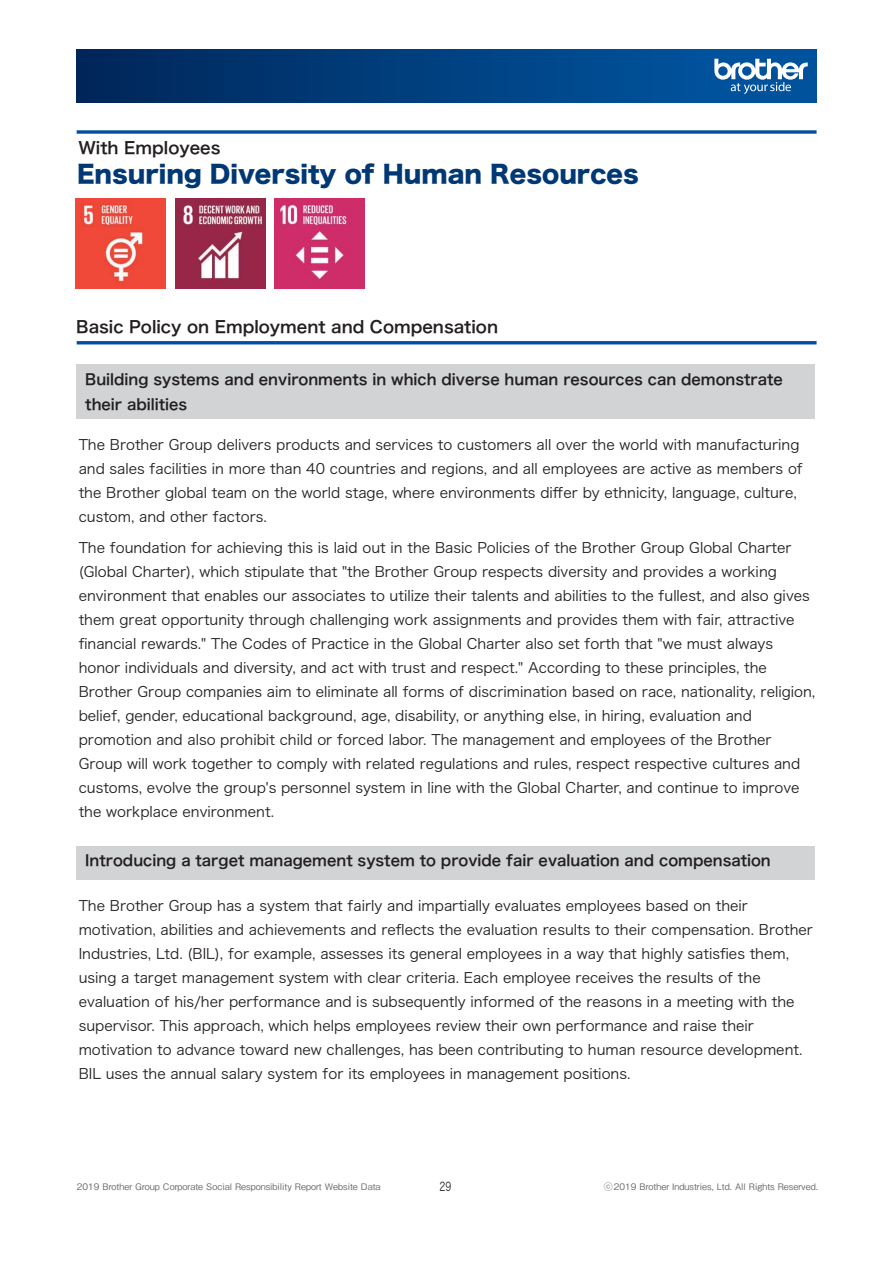
<style>
.page{position:relative;width:893px;height:1263px;background:#fff}
.page>*{position:absolute;margin:0;border:0;box-sizing:border-box;transform-origin:0 0}
.t1{font:24px "Hira Kaku Std N W8 90 pv RKSJ H";color:#003874}
.t2{font:16.5px "Hira Kaku Pro W6 90 pv RKSJ H";color:#231f20}
.t3{font:15px/25.3px "Hira Kaku Pro W6 90 pv RKSJ H";color:#231f20}
.t4{font:14.25px/24px "Hira Kaku Pro W3 90 pv RKSJ H";color:#231f20}
.t5{font:12px "Hira Kaku Pro W3 90 pv RKSJ H";color:#231f20;scale:.75 1}
.t6{font:9px "Gothic BBB Pro Medium 90 pv RKSJ H";color:#6d6e70}
</style>
<div class="page">
<div style="left:76px;top:50px;width:741px;height:52px;background:linear-gradient(to right,#00275b,#0159a5)"></div>
<svg style="left:714px;top:59px;width:94px;height:35px"></svg>
<svg style="left:77px;top:130px;width:739px;height:4px;background:#2868af"></svg>
<hr style="left:77px;top:341px;width:739px;height:3px;background:#034ea2">
<div style="left:76px;top:365px;width:739px;height:54px;background:#d1d3d4"></div>
<div style="left:76px;top:846px;width:739px;height:34px;background:#d1d3d4"></div>
<img style="left:76px;top:199px;width:90px;height:90px">
<img style="left:175px;top:199px;width:90px;height:90px">
<img style="left:274px;top:199px;width:90px;height:90px">
<p class="t2" style="left:79px;top:141px;width:144px">With Employees</p>
<h1 class="t1" style="left:77px;top:165px;width:563px">Ensuring Diversity of Human Resources</h1>
<p class="t2" style="left:76px;top:321px;width:423px">Basic Policy on Employment and Compensation</p>
<p class="t3" style="left:85px;top:368px;width:699px">Building systems and environments in which diverse human resources can demonstrate their abilities</p>
<p class="t4" style="left:79px;top:434px;width:726px">The Brother Group delivers products and services to customers all over the world with manufacturing and sales facilities in more than 40 countries and regions, and all employees are active as members of the Brother global team on the world stage, where environments differ by ethnicity, language, culture, custom, and other factors.</p>
<p class="t4" style="left:79px;top:538px;width:738px">The foundation for achieving this is laid out in the Basic Policies of the Brother Group Global Charter (Global Charter), which stipulate that "the Brother Group respects diversity and provides a working environment that enables our associates to utilize their talents and abilities to the fullest, and also gives them great opportunity through challenging work assignments and provides them with fair, attractive financial rewards." The Codes of Practice in the Global Charter also set forth that "we must always honor individuals and diversity, and act with trust and respect." According to these principles, the Brother Group companies aim to eliminate all forms of discrimination based on race, nationality, religion, belief, gender, educational background, age, disability, or anything else, in hiring, evaluation and promotion and also prohibit child or forced labor. The management and employees of the Brother Group will work together to comply with related regulations and rules, respect respective cultures and customs, evolve the group's personnel system in line with the Global Charter, and continue to improve the workplace environment.</p>
<p class="t3" style="left:85px;top:850px;width:687px">Introducing a target management system to provide fair evaluation and compensation</p>
<p class="t4" style="left:79px;top:895px;width:736px">The Brother Group has a system that fairly and impartially evaluates employees based on their motivation, abilities and achievements and reflects the evaluation results to their compensation. Brother Industries, Ltd. (BIL), for example, assesses its general employees in a way that highly satisfies them, using a target management system with clear criteria. Each employee receives the results of the evaluation of his/her performance and is subsequently informed of the reasons in a meeting with the supervisor. This approach, which helps employees review their own performance and raise their motivation to advance toward new challenges, has been contributing to human resource development.<br>BIL uses the annual salary system for its employees in management positions.</p>
<p class="t5" style="left:440px;top:1182px;width:17px">29</p>
<p class="t6" style="left:77px;top:1183px;width:305px">2019 Brother Group Corporate Social Responsibility Report Website Data</p>
<p class="t6" style="left:604px;top:1183px;width:216px">ⓒ2019 Brother Industries, Ltd. All Rights Reserved.</p>
</div>
